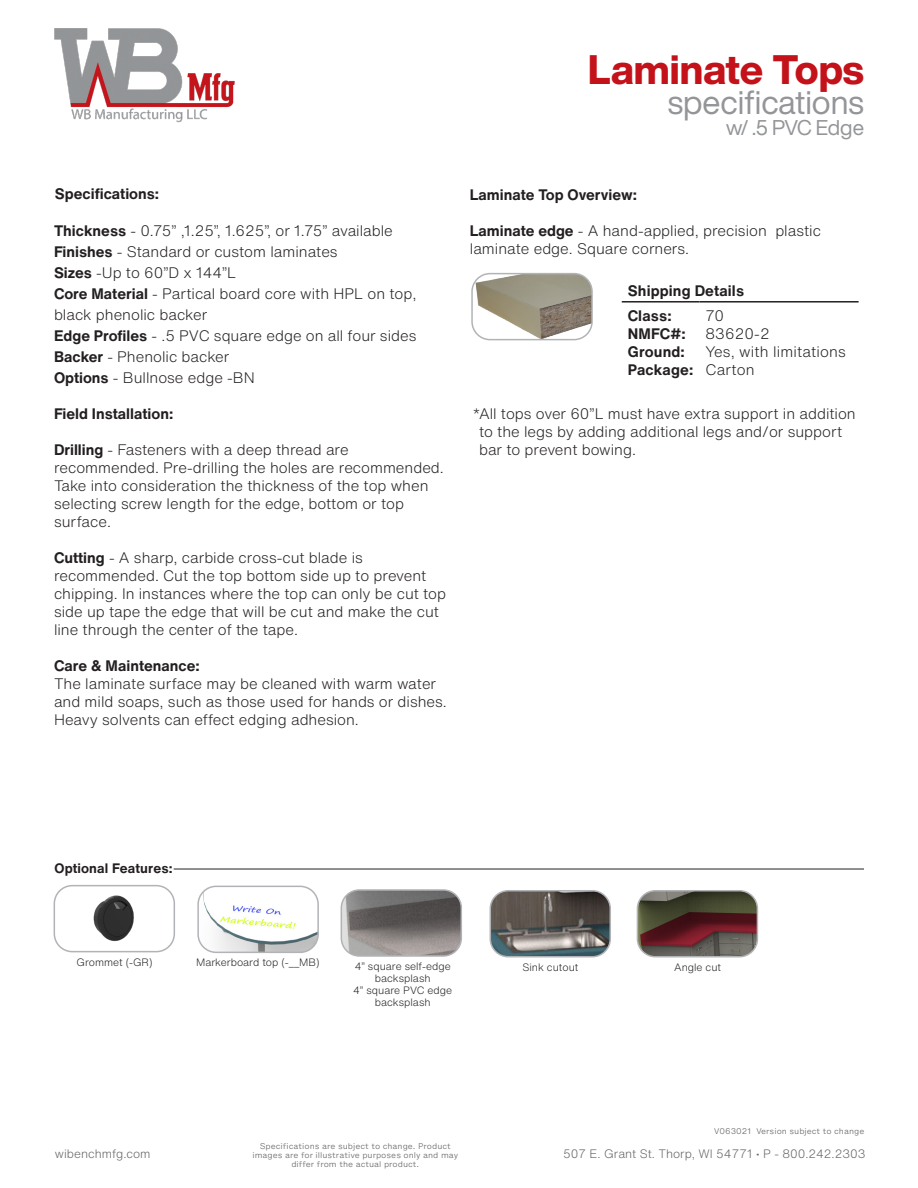
<style>
.page{position:relative;width:918px;height:1188px;background:#fff}
.page>*{position:absolute;margin:0;border:0;box-sizing:border-box;transform-origin:0 0}
.t1{font:800 40.5px "Helvetica Now Display";color:#c4121a}
.t2{font:33px "Helvetica Now Display";color:#939598}
.t3{font:21px "Helvetica Now Display";letter-spacing:-.005em;color:#939598}
.Address{font:300 15px/18px "Helvetica Now Text";color:#231f20}
.Address-2{font:700 15px "Helvetica Now Text";color:#231f20}
.Address-3{font:700 13.5px "Helvetica Now Text";letter-spacing:.01em;color:#231f20}
.t4{font:300 12px "Helvetica Now Text";color:#636366}
.Address-4{font:300 10.5px/12px "Helvetica Now Text";color:#231f20;text-align:center}
.t5{font:300 7.5px/9px "Helvetica Now Micro";color:#636366;text-align:center}
.s1{font-weight:700}
</style>
<div class="page">
<img style="left:54px;top:28px;width:181px;height:95px">
<hr style="left:622px;top:301px;width:78px;height:2px;background:#231f20">
<hr style="left:700px;top:301px;width:159px;height:2px;background:#231f20">
<img style="left:474px;top:276px;width:116px;height:64px">
<div style="left:471px;top:273px;width:122px;height:67px;border:2px solid #b2b3b7;border-radius:18px"></div>
<hr style="left:174px;top:869px;width:690px;height:1px;background:#231f20">
<img style="left:93px;top:895px;width:41px;height:47px">
<div style="left:54px;top:885px;width:121px;height:67px;border:2px solid #b2b3b7;border-radius:18px"></div>
<img style="left:341px;top:892px;width:118px;height:62px">
<div style="left:341px;top:889px;width:121px;height:68px;border:2px solid #b2b3b7;border-radius:18px"></div>
<img style="left:200px;top:886px;width:116px;height:64px">
<div style="left:197px;top:886px;width:122px;height:67px;border:2px solid #b2b3b7;border-radius:18px"></div>
<img style="left:490px;top:891px;width:120px;height:66px">
<div style="left:490px;top:890px;width:121px;height:67px;border:2px solid #b2b3b7;border-radius:18px"></div>
<img style="left:637px;top:891px;width:120px;height:66px">
<div style="left:637px;top:890px;width:121px;height:67px;border:2px solid #b2b3b7;border-radius:18px"></div>
<p class="Address-2" style="left:55px;top:182px;width:106px">Specifications:</p>
<p class="Address" style="left:54px;top:222px;width:340px"><span class="s1">Thickness</span> - 0.75” ,1.25”, 1.625”, or 1.75” available</p>
<p class="Address" style="left:54px;top:243px;width:285px"><span class="s1">Finishes</span> - Standard or custom laminates</p>
<p class="Address" style="left:54px;top:264px;width:184px"><span class="s1">Sizes</span> -Up to 60”D x 144”L</p>
<p class="Address" style="left:54px;top:283px;width:364px;line-height:21px"><span class="s1">Core Material</span> - Partical board core with HPL on top, black phenolic backer</p>
<p class="Address" style="left:54px;top:327px;width:364px"><span class="s1">Edge Profiles</span> - .5 PVC square edge on all four sides</p>
<p class="Address" style="left:54px;top:348px;width:177px"><span class="s1">Backer</span> - Phenolic backer</p>
<p class="Address" style="left:54px;top:369px;width:202px"><span class="s1">Options</span> - Bullnose edge -BN</p>
<p class="Address-2" style="left:54px;top:403px;width:121px">Field Installation:</p>
<p class="Address" style="left:54px;top:441px;width:391px"><span class="s1">Drilling</span> - Fasteners with a deep thread are recommended. Pre-drilling the holes are recommended.<br>Take into consideration the thickness of the top when selecting screw length for the edge, bottom or top surface.</p>
<p class="Address" style="left:54px;top:549px;width:394px"><span class="s1">Cutting</span> - A sharp, carbide cross-cut blade is recommended. Cut the top bottom side up to prevent chipping. In instances where the top can only be cut top side up tape the edge that will be cut and make the cut line through the center of the tape.</p>
<p class="Address-2" style="left:54px;top:655px;width:147px">Care &amp; Maintenance:</p>
<p class="Address" style="left:54px;top:675px;width:394px">The laminate surface may be cleaned with warm water and mild soaps, such as those used for hands or dishes.<br>Heavy solvents can effect edging adhesion.</p>
<p class="t1" style="left:588px;top:42px;width:278px">Laminate Tops</p>
<p class="t2" style="left:668px;top:80px;width:198px">specifications</p>
<p class="t3" style="left:726px;top:113px;width:140px">w/ .5 PVC Edge</p>
<p class="Address-2" style="left:470px;top:183px;width:169px">Laminate Top Overview:</p>
<p class="Address" style="left:470px;top:221px;width:353px"><span class="s1">Laminate edge</span> - A hand-applied, precision plastic laminate edge. Square corners.</p>
<p class="Address-2" style="left:628px;top:279px;width:118px">Shipping Details</p>
<p class="Address-2" style="left:628px;top:304px;width:45px">Class:</p>
<p class="Address-2" style="left:628px;top:322px;width:59px">NMFC#:</p>
<p class="Address-2" style="left:628px;top:340px;width:59px">Ground:</p>
<p class="Address-2" style="left:628px;top:358px;width:67px">Package:</p>
<p class="Address" style="left:706px;top:306px;width:20px">70</p>
<p class="Address" style="left:706px;top:324px;width:66px">83620-2</p>
<p class="Address" style="left:706px;top:342px;width:142px">Yes, with limitations</p>
<p class="Address" style="left:706px;top:360px;width:51px">Carton</p>
<p class="Address" style="left:479px;top:405px;width:378px;text-indent:-7px">*All tops over 60”L must have extra support in addition to the legs by adding additional legs and/or support bar to prevent bowing.</p>
<p class="Address-3" style="left:54px;top:858px;width:120px">Optional Features:</p>
<p class="Address-4" style="left:77px;top:956px;width:77px">Grommet (-GR)</p>
<p class="Address-4" style="left:355px;top:960px;width:98px">4” square self-edge backsplash</p>
<p class="Address-4" style="left:353px;top:984px;width:100px">4” square PVC edge backsplash</p>
<p class="Address-4" style="left:196px;top:956px;width:125px">Markerboard top (-__MB)</p>
<p class="Address-4" style="left:523px;top:961px;width:57px">Sink cutout</p>
<p class="Address-4" style="left:674px;top:961px;width:48px">Angle cut</p>
<p class="t5" style="left:714px;top:1127px;width:152px">V063021 Version subject to change</p>
<p class="t5" style="left:252px;top:1142px;width:207px">Specifications are subject to change. Product images are for illustrative purposes only and may differ from the actual product.</p>
<p class="t4" style="left:55px;top:1145px;width:97px">wibenchmfg.com</p>
<p class="t4" style="left:563px;top:1145px;width:304px">507 E. Grant St. Thorp, WI 54771 • P - 800.242.2303</p>
</div>
